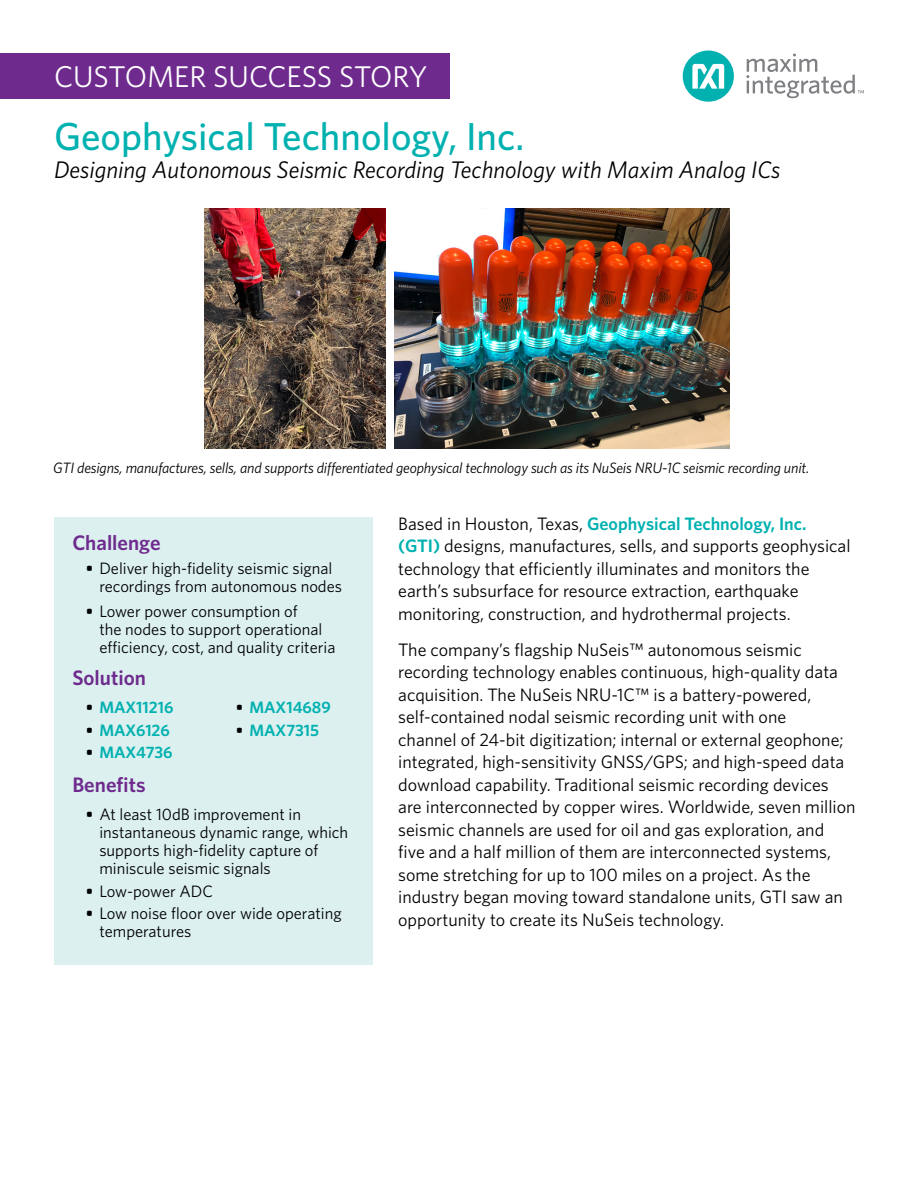
<style>
.page{position:relative;width:918px;height:1188px;background:#fff}
.page>*{position:absolute;margin:0;border:0;box-sizing:border-box;transform-origin:0 0}
.t1{font:500 39px "Whitney";color:#00b1b0}
.t2{font:30px "Whitney";color:#fff}
.t3{font:italic 24px "Whitney";color:#000}
.t4{font:600 21px "Whitney";color:#6e2a8d}
.t5{font:18px/22.5px "Whitney";color:#000}
.t6{font:16.5px/18px "Whitney";color:#000}
.t7{font:600 16.5px "Whitney";color:#00b1b0}
.t8{font:italic 15px "Whitney";letter-spacing:-.01em;color:#000}
.s1{font-weight:600}
.s2{color:#000}
.s3{font-weight:600;color:#00b1b0}
</style>
<div class="page">
<div style="left:0;top:53px;width:450px;height:45px;background:#6e2a8d"></div>
<div style="left:683px;top:51px;width:51px;height:51px;background:#00b1b0;border-radius:50%"></div>
<svg style="left:692px;top:64px;width:32px;height:25px"></svg>
<svg style="left:746px;top:53px;width:118px;height:45px"></svg>
<div style="left:54px;top:517px;width:319px;height:448px;background:#dbf0ef"></div>
<img style="left:204px;top:208px;width:181px;height:240px">
<img style="left:395px;top:208px;width:335px;height:240px">
<h2 class="t2" style="left:54px;top:56px;width:375px">CUSTOMER SUCCESS STORY</h2>
<h1 class="t1" style="left:54px;top:110px;width:472px">Geophysical Technology, Inc.</h1>
<h3 class="t3" style="left:54px;top:154px;width:728px">Designing Autonomous Seismic Recording Technology with Maxim Analog ICs</h3>
<p class="t8" style="left:53px;top:458px;width:758px">GTI designs, manufactures, sells, and supports differentiated geophysical technology such as its NuSeis NRU-1C seismic recording unit.</p>
<p class="t4" style="left:72px;top:529px;width:90px">Challenge</p>
<p class="t6" style="left:99px;top:559px;width:244px;text-indent:-13px"><span class="s1">•</span> Deliver high-fidelity seismic signal recordings from autonomous nodes</p>
<p class="t6" style="left:99px;top:602px;width:238px;text-indent:-13px"><span class="s1">•</span> Lower power consumption of<br>the nodes to support operational efficiency, cost, and quality criteria</p>
<p class="t4" style="left:72px;top:663px;width:75px">Solution</p>
<p class="t7" style="left:86px;top:697px;width:89px"><span class="s2">•</span> MAX11216</p>
<p class="t7" style="left:86px;top:719px;width:86px"><span class="s2">•</span> MAX6126</p>
<p class="t7" style="left:86px;top:742px;width:88px"><span class="s2">•</span> MAX4736</p>
<p class="t4" style="left:72px;top:771px;width:75px">Benefits</p>
<p class="t6" style="left:99px;top:805px;width:250px;text-indent:-13px"><span class="s1">•</span> At least 10dB improvement in instantaneous dynamic range, which supports high-fidelity capture of miniscule seismic signals</p>
<p class="t6" style="left:86px;top:881px;width:129px"><span class="s1">•</span> Low-power ADC</p>
<p class="t6" style="left:99px;top:904px;width:244px;text-indent:-13px"><span class="s1">•</span> Low noise floor over wide operating temperatures</p>
<p class="t7" style="left:236px;top:696px;width:96px"><span class="s2">•</span> MAX14689</p>
<p class="t7" style="left:236px;top:719px;width:85px"><span class="s2">•</span> MAX7315</p>
<p class="t5" style="left:398px;top:512px;width:454px">Based in Houston, Texas, <span class="s3">Geophysical Technology, Inc. (GTI)</span> designs, manufactures, sells, and supports geophysical technology that efficiently illuminates and monitors the earth’s subsurface for resource extraction, earthquake monitoring, construction, and hydrothermal projects.</p>
<p class="t5" style="left:398px;top:638px;width:459px">The company’s flagship NuSeis™ autonomous seismic recording technology enables continuous, high-quality data acquisition. The NuSeis NRU-1C™ is a battery-powered, self-contained nodal seismic recording unit with one<br>channel of 24-bit digitization; internal or external geophone; integrated, high-sensitivity GNSS/GPS; and high-speed data download capability. Traditional seismic recording devices are interconnected by copper wires. Worldwide, seven million seismic channels are used for oil and gas exploration, and<br>five and a half million of them are interconnected systems, some stretching for up to 100 miles on a project. As the industry began moving toward standalone units, GTI saw an opportunity to create its NuSeis technology.</p>
</div>
